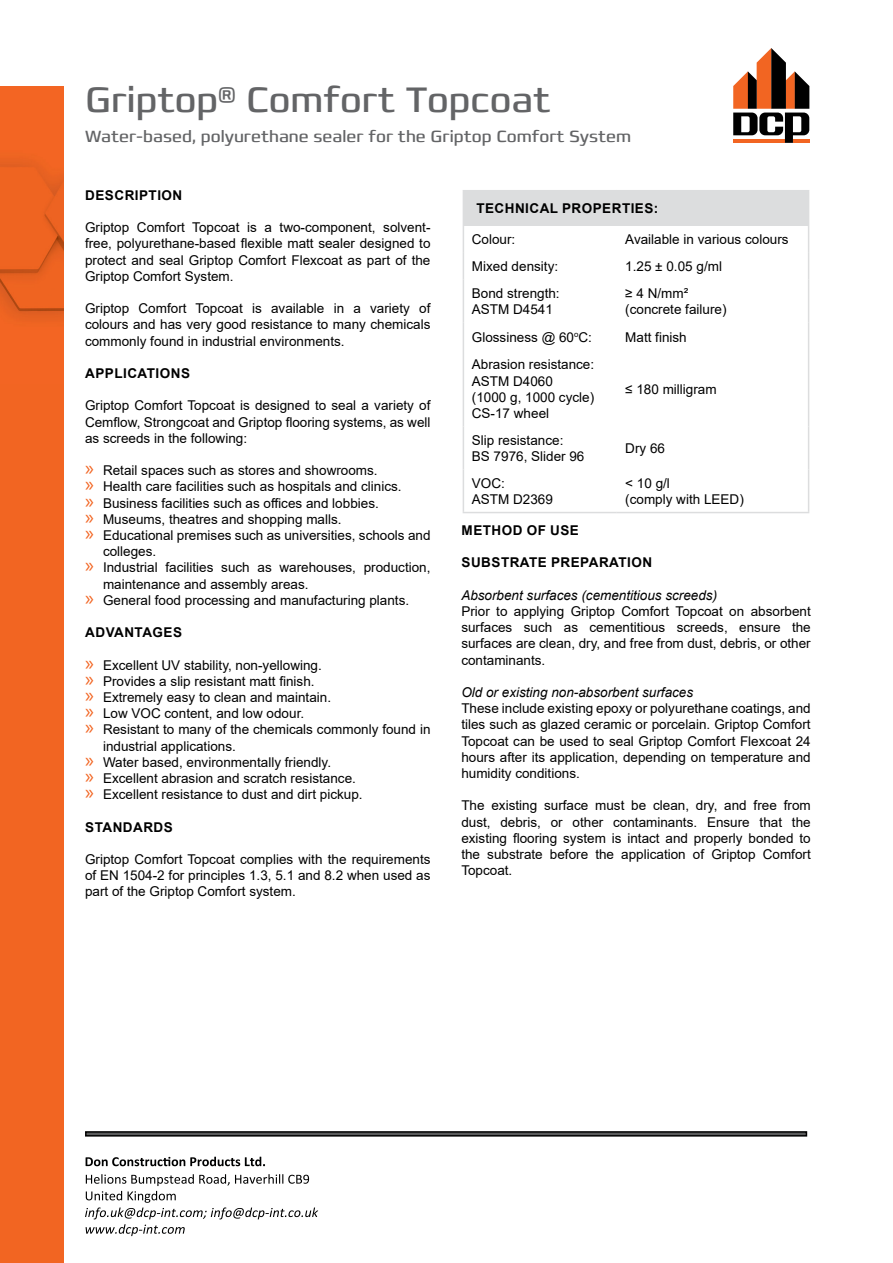
<style>
.page{position:relative;width:893px;height:1263px;background:#fff}
.page>*{position:absolute;margin:0;border:0;box-sizing:border-box;transform-origin:0 0}
.t1{font:36px "Francker CYR";color:#636466}
.t2{font:16.5px "Francker CYR";color:#636466}
.t3{font:13.5px/16.2px "Arial";color:#000;text-align:justify}
.t4{font:700 13.5px "Arial";letter-spacing:.035em;color:#000}
.t5{font:italic 13.5px "Arial";color:#000}
.s1{font-family:"Myriad Pro";font-size:21px;color:#f26522}
</style>
<div class="page">
<svg style="left:86px;top:1157px;width:179px;height:9px"></svg>
<svg style="left:85px;top:1174px;width:233px;height:62px"></svg>
<div style="left:85px;top:1131px;width:722px;height:5px;border:2px solid #000"></div>
<div style="left:463px;top:191px;width:346px;height:35px;background:#dcddde"></div>
<hr style="left:463px;top:190px;width:154px;height:1px;background:#dcddde">
<hr style="left:617px;top:190px;width:192px;height:1px;background:#dcddde">
<svg style="left:463px;top:226px;width:1px;height:54px"></svg>
<svg style="left:808px;top:226px;width:1px;height:54px"></svg>
<hr style="left:463px;top:280px;width:1px;height:43px;background:#dcddde">
<hr style="left:808px;top:280px;width:1px;height:43px;background:#dcddde">
<svg style="left:463px;top:323px;width:1px;height:28px"></svg>
<svg style="left:808px;top:323px;width:1px;height:28px"></svg>
<hr style="left:463px;top:351px;width:1px;height:75px;background:#dcddde">
<hr style="left:808px;top:351px;width:1px;height:75px;background:#dcddde">
<hr style="left:463px;top:426px;width:1px;height:43px;background:#dcddde">
<hr style="left:808px;top:426px;width:1px;height:43px;background:#dcddde">
<hr style="left:463px;top:469px;width:1px;height:43px;background:#dcddde">
<hr style="left:808px;top:469px;width:1px;height:43px;background:#dcddde">
<hr style="left:463px;top:512px;width:154px;height:1px;background:#dcddde">
<hr style="left:617px;top:512px;width:192px;height:1px;background:#dcddde">
<svg style="left:733px;top:48px;width:76px;height:95px"></svg>
<div style="left:0;top:86px;width:64px;height:1177px;background:#f26522"></div>
<img style="left:0;top:161px;width:64px;height:158px">
<h1 class="t1" style="left:85px;top:77px;width:467px">Griptop® Comfort Topcoat</h1>
<p class="t2" style="left:85px;top:126px;width:548px">Water-based, polyurethane sealer for the Griptop Comfort System</p>
<p class="t4" style="left:85px;top:186px;width:98px">DESCRIPTION</p>
<p class="t3" style="left:85px;top:219px;width:347px">Griptop Comfort Topcoat is a two-component, solvent&shy;free, polyurethane-based flexible matt sealer designed to protect and seal Griptop Comfort Flexcoat as part of the Griptop Comfort System.</p>
<p class="t3" style="left:85px;top:300px;width:347px">Griptop Comfort Topcoat is available in a variety of colours and has very good resistance to many chemicals commonly found in industrial environments.</p>
<p class="t4" style="left:85px;top:364px;width:106px">APPLICATIONS</p>
<p class="t3" style="left:85px;top:397px;width:347px">Griptop Comfort Topcoat is designed to seal a variety of Cemflow, Strongcoat and Griptop flooring systems, as well as screeds in the following:</p>
<p class="t3" style="left:85px;top:462px;width:294px"><span class="s1">»</span> Retail spaces such as stores and showrooms.</p>
<p class="t3" style="left:85px;top:478px;width:318px"><span class="s1">»</span> Health care facilities such as hospitals and clinics.</p>
<p class="t3" style="left:85px;top:495px;width:295px"><span class="s1">»</span> Business facilities such as offices and lobbies.</p>
<p class="t3" style="left:85px;top:511px;width:258px"><span class="s1">»</span> Museums, theatres and shopping malls.</p>
<p class="t3" style="left:85px;top:527px;width:347px"><span class="s1">»</span> Educational premises such as universities, schools and</p>
<p class="t3" style="left:103px;top:543px;width:55px">colleges.</p>
<p class="t3" style="left:85px;top:559px;width:347px"><span class="s1">»</span> Industrial facilities such as warehouses, production,</p>
<p class="t3" style="left:103px;top:576px;width:207px">maintenance and assembly areas.</p>
<p class="t3" style="left:85px;top:592px;width:326px"><span class="s1">»</span> General food processing and manufacturing plants.</p>
<p class="t4" style="left:85px;top:623px;width:98px">ADVANTAGES</p>
<p class="t3" style="left:85px;top:657px;width:238px"><span class="s1">»</span> Excellent UV stability, non-yellowing.</p>
<p class="t3" style="left:85px;top:673px;width:231px"><span class="s1">»</span> Provides a slip resistant matt finish.</p>
<p class="t3" style="left:85px;top:689px;width:248px"><span class="s1">»</span> Extremely easy to clean and maintain.</p>
<p class="t3" style="left:85px;top:705px;width:221px"><span class="s1">»</span> Low VOC content, and low odour.</p>
<p class="t3" style="left:85px;top:721px;width:347px"><span class="s1">»</span> Resistant to many of the chemicals commonly found in</p>
<p class="t3" style="left:103px;top:738px;width:134px">industrial applications.</p>
<p class="t3" style="left:85px;top:754px;width:248px"><span class="s1">»</span> Water based, environmentally friendly.</p>
<p class="t3" style="left:85px;top:770px;width:272px"><span class="s1">»</span> Excellent abrasion and scratch resistance.</p>
<p class="t3" style="left:85px;top:786px;width:279px"><span class="s1">»</span> Excellent resistance to dust and dirt pickup.</p>
<p class="t4" style="left:85px;top:817px;width:89px">STANDARDS</p>
<p class="t3" style="left:85px;top:851px;width:347px">Griptop Comfort Topcoat complies with the requirements of EN 1504-2 for principles 1.3, 5.1 and 8.2 when used as part of the Griptop Comfort system.</p>
<p class="t4" style="left:476px;top:199px;width:183px">TECHNICAL PROPERTIES:</p>
<p class="t3" style="left:472px;top:231px;width:45px">Colour:</p>
<p class="t3" style="left:625px;top:231px;width:165px">Available in various colours</p>
<p class="t3" style="left:472px;top:258px;width:88px">Mixed density:</p>
<p class="t3" style="left:625px;top:258px;width:98px">1.25 ± 0.05 g/ml</p>
<p class="t3" style="left:472px;top:285px;width:89px">Bond strength:<br>ASTM D4541</p>
<p class="t3" style="left:625px;top:285px;width:103px">≥ 4 N/mm² (concrete failure)</p>
<p class="t3" style="left:472px;top:329px;width:122px">Glossiness @ 60<sup>o</sup>C:</p>
<p class="t3" style="left:625px;top:329px;width:63px">Matt finish</p>
<p class="t3" style="left:472px;top:356px;width:124px;text-align:left">Abrasion resistance:<br>ASTM D4060<br>(1000 g, 1000 cycle)<br>CS-17 wheel</p>
<p class="t3" style="left:625px;top:381px;width:93px">≤ 180 milligram</p>
<p class="t3" style="left:472px;top:432px;width:114px">Slip resistance:<br>BS 7976, Slider 96</p>
<p class="t3" style="left:625px;top:440px;width:41px">Dry 66</p>
<p class="t3" style="left:472px;top:475px;width:83px">VOC:<br>ASTM D2369</p>
<p class="t3" style="left:625px;top:475px;width:120px">&lt; 10 g/l<br>(comply with LEED)</p>
<p class="t4" style="left:462px;top:521px;width:119px">METHOD OF USE</p>
<p class="t4" style="left:462px;top:553px;width:192px">SUBSTRATE PREPARATION</p>
<p class="t5" style="left:461px;top:586px;width:257px">Absorbent surfaces (cementitious screeds)</p>
<p class="t3" style="left:461px;top:603px;width:351px">Prior to applying Griptop Comfort Topcoat on absorbent surfaces such as cementitious screeds, ensure the surfaces are clean, dry, and free from dust, debris, or other contaminants.</p>
<p class="t5" style="left:461px;top:683px;width:233px">Old or existing non-absorbent surfaces</p>
<p class="t3" style="left:461px;top:700px;width:351px">These include existing epoxy or polyurethane coatings, and tiles such as glazed ceramic or porcelain. Griptop Comfort Topcoat can be used to seal Griptop Comfort Flexcoat 24 hours after its application, depending on temperature and humidity conditions.</p>
<p class="t3" style="left:461px;top:797px;width:351px">The existing surface must be clean, dry, and free from dust, debris, or other contaminants. Ensure that the existing flooring system is intact and properly bonded to the substrate before the application of Griptop Comfort Topcoat.</p>
</div>
